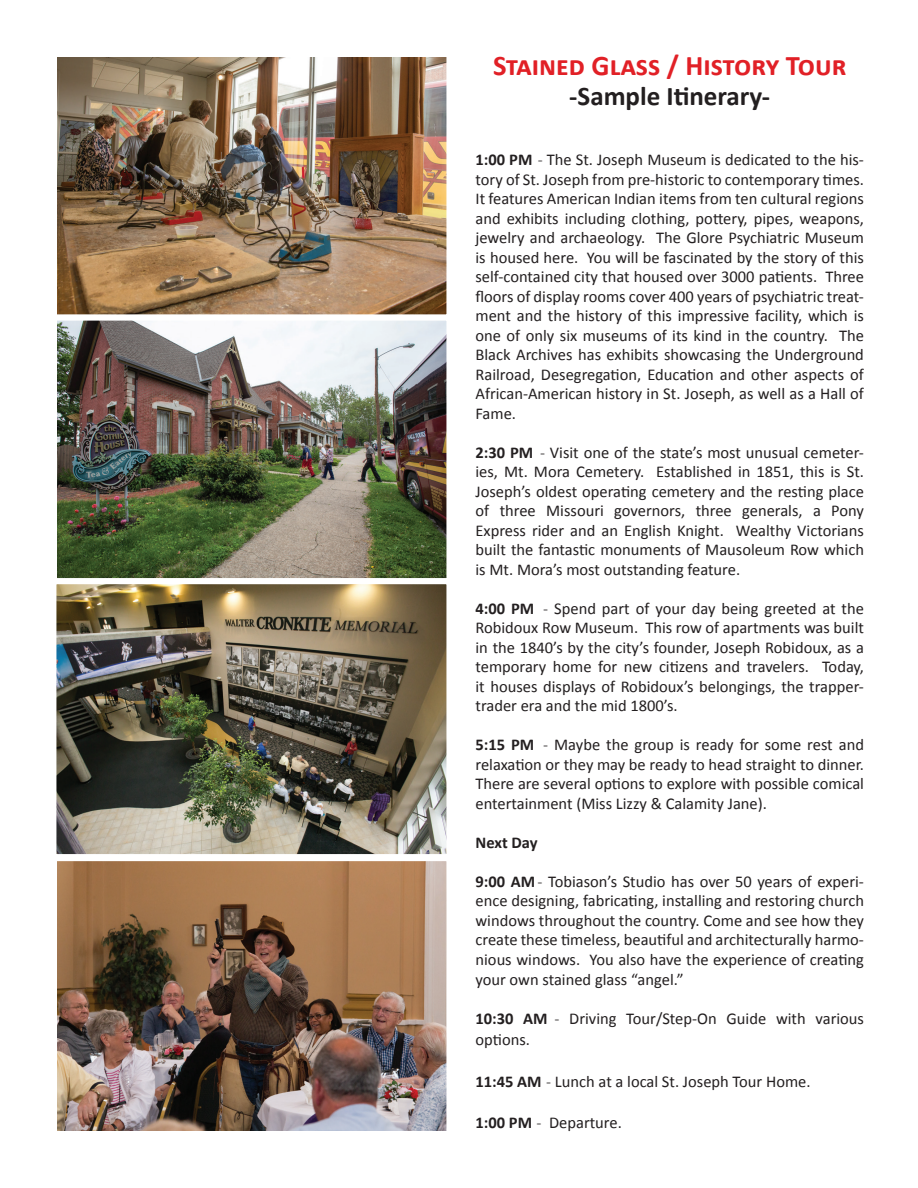
<style>
.page{position:relative;width:918px;height:1188px;background:#fff}
.page>*{position:absolute;margin:0;border:0;box-sizing:border-box;transform-origin:0 0}
.t1{font:700 28.5px "Calibri";color:#e12026}
.t2{font:700 27px "Calibri";color:#231f20}
.t3{font:16.5px/19.5px "Calibri";color:#231f20;text-align:justify}
.t4{font:700 16.5px "Calibri";color:#231f20}
.s1{font-weight:700}
.s2{font-weight:300}
</style>
<div class="page">
<img style="left:57px;top:58px;width:388px;height:1072px">
<div style="left:51px;top:51px;width:401px;height:270px;border:6px solid #fff"></div>
<div style="left:51px;top:315px;width:401px;height:269px;border:6px solid #fff"></div>
<div style="left:50px;top:578px;width:402px;height:282px;border:6px solid #fff"></div>
<div style="left:51px;top:855px;width:401px;height:282px;border:6px solid #fff"></div>
<h1 class="t1" style="left:493px;top:48px;width:355px">Stained Glass / History Tour</h1>
<h2 class="t2" style="left:569px;top:79px;width:202px">-Sample Itinerary-</h2>
<p class="t3" style="left:476px;top:150px;width:390px"><span class="s1">1:00 PM</span> <span class="s2">-</span> The St. Joseph Museum is dedicated to the his&shy;tory of St. Joseph from pre-historic to contemporary times.<br>It features American Indian items from ten cultural regions and exhibits including clothing, pottery, pipes, weapons, jewelry and archaeology. The Glore Psychiatric Museum is housed here. You will be fascinated by the story of this self-contained city that housed over 3000 patients. Three floors of display rooms cover 400 years of psychiatric treat&shy;ment and the history of this impressive facility, which is one of only six museums of its kind in the country. The Black Archives has exhibits showcasing the Underground Railroad, Desegregation, Education and other aspects of African-American history in St. Joseph, as well as a Hall of Fame.</p>
<p class="t3" style="left:476px;top:443px;width:390px"><span class="s1">2:30 PM</span> <span class="s2">-</span> Visit one of the state’s most unusual cemeter&shy;ies, Mt. Mora Cemetery. Established in 1851, this is St.<br>Joseph’s oldest operating cemetery and the resting place of three Missouri governors, three generals, a Pony Express rider and an English Knight. Wealthy Victorians built the fantastic monuments of Mausoleum Row which is Mt. Mora’s most outstanding feature.</p>
<p class="t3" style="left:476px;top:599px;width:390px"><span class="s1">4:00 PM</span> <span class="s2">-</span> Spend part of your day being greeted at the Robidoux Row Museum. This row of apartments was built in the 1840’s by the city’s founder, Joseph Robidoux, as a temporary home for new citizens and travelers. Today, it houses displays of Robidoux’s belongings, the trapper&shy;trader era and the mid 1800’s.</p>
<p class="t3" style="left:476px;top:735px;width:390px"><span class="s1">5:15 PM</span> <span class="s2">-</span> Maybe the group is ready for some rest and relaxation or they may be ready to head straight to dinner.<br>There are several options to explore with possible comical entertainment (Miss Lizzy &amp; Calamity Jane).</p>
<p class="t4" style="left:476px;top:832px;width:64px">Next Day</p>
<p class="t3" style="left:476px;top:872px;width:390px"><span class="s1">9:00 AM</span> <span class="s2">-</span> Tobiason’s Studio has over 50 years of experi&shy;ence designing, fabricating, installing and restoring church windows throughout the country. Come and see how they create these timeless, beautiful and architecturally harmo&shy;nious windows. You also have the experience of creating your own stained glass “angel.”</p>
<p class="t3" style="left:476px;top:1008px;width:390px;line-height:21px"><span class="s1">10:30 AM</span> <span class="s2">-</span> Driving Tour/Step-On Guide with various options.</p>
<p class="t3" style="left:476px;top:1071px;width:337px"><span class="s1">11:45 AM</span> <span class="s2">-</span> Lunch at a local St. Joseph Tour Home.</p>
<p class="t3" style="left:476px;top:1113px;width:148px"><span class="s1">1:00 PM</span> <span class="s2">-</span> Departure.</p>
</div>
